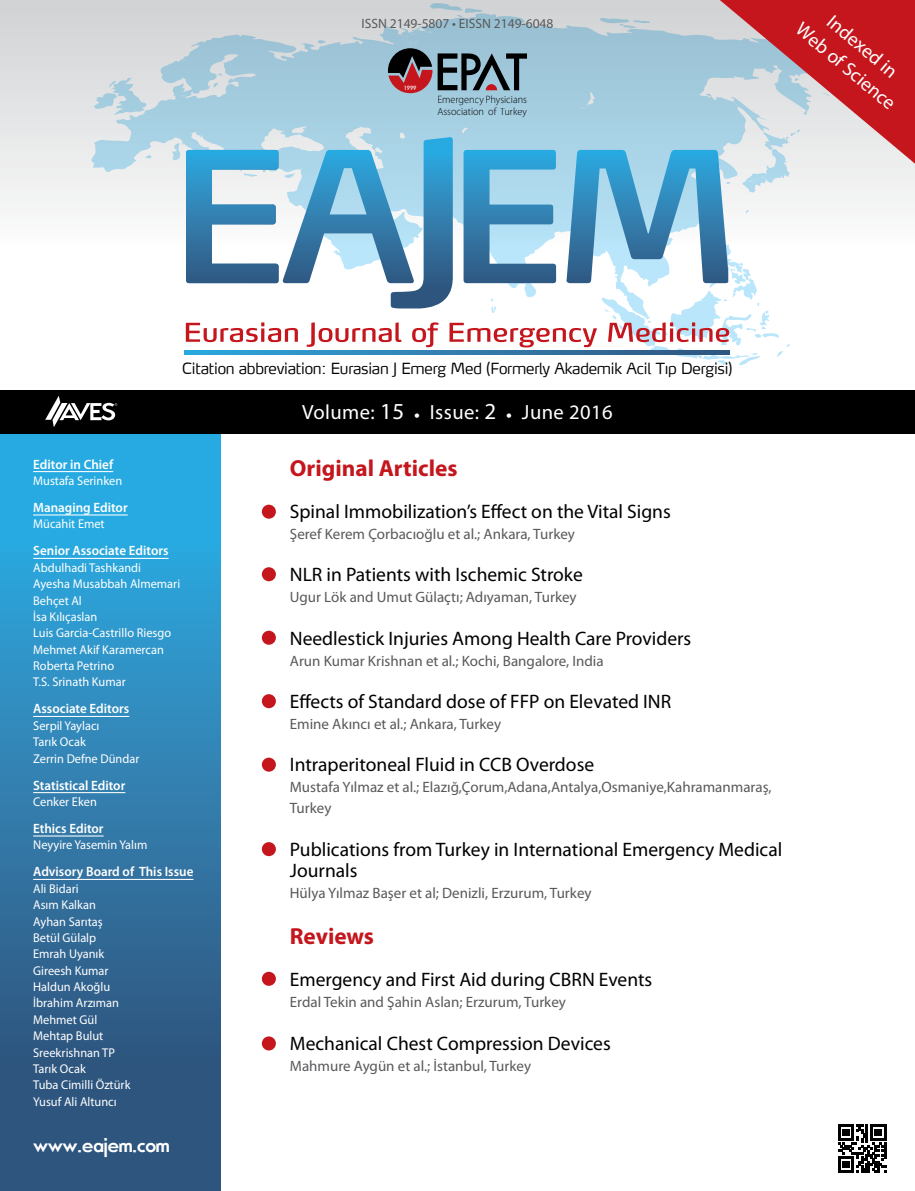
<style>
.page{position:relative;width:915px;height:1191px;background:#fff}
.page>*{position:absolute;margin:0;border:0;box-sizing:border-box;transform-origin:0 0}
.t1{font:700 23.25px "Myriad Pro";color:#c4161c}
.t2{font:20.55px "Myriad Pro";letter-spacing:.02em;color:#fff}
.t3{font:19.5px/21px "Myriad Pro";color:#000}
.t4{font:19.5px "Myriad Pro";color:#fff}
.t5{font:700 19.5px "Movement";letter-spacing:-.03em;color:#fff;scale:.96 1}
.t6{font:300 15.3px "Max";letter-spacing:-.015em;color:#000}
.t7{font:15px/21px "Myriad Pro";color:#58595b}
.t8{font:600 13.5px "Myriad Pro";color:#fff}
.t9{font:13.5px "Myriad Pro";color:#58595b}
.t10{font:12.75px/16.4px "Myriad Pro";color:#fff}
.t11{font:300 10.65px/12.5px "Myriad Pro";color:#000;scale:.96 1}
.t12{font:500 5.7px "Futura";color:#fff;scale:.93 1}
.s1{font-size:22.95px}
</style>
<div class="page">
<div style="left:0;top:0;width:914px;height:263px;background:linear-gradient(to bottom,#d0d1d3,#fff)"></div>
<svg style="left:91px;top:13px;width:80px;height:250px"></svg>
<svg style="left:94px;top:78px;width:53px;height:37px;background:#c6d8e0"></svg>
<svg style="left:145px;top:155px;width:7px;height:4px"></svg>
<div style="left:0;top:410px;width:220px;height:781px;background:linear-gradient(to bottom,#2cb6ef,#31486f)"></div>
<div style="left:0;top:390px;width:914px;height:44px;background:#000"></div>
<svg style="left:45px;top:396px;width:72px;height:31px"></svg>
<svg style="left:838px;top:1124px;width:47px;height:48px"></svg>
<hr style="left:33px;top:471px;width:80px;height:1px;background:#fff">
<hr style="left:33px;top:514px;width:95px;height:1px;background:#fff">
<hr style="left:33px;top:558px;width:135px;height:1px;background:#fff">
<hr style="left:33px;top:716px;width:96px;height:1px;background:#fff">
<hr style="left:33px;top:792px;width:92px;height:1px;background:#fff">
<hr style="left:33px;top:835px;width:71px;height:1px;background:#fff">
<hr style="left:33px;top:879px;width:160px;height:1px;background:#fff">
<div style="left:262px;top:567px;width:14px;height:14px;background:#c4161c;border-radius:50%"></div>
<div style="left:262px;top:504px;width:14px;height:15px;background:#c4161c;border-radius:50%"></div>
<div style="left:262px;top:630px;width:14px;height:15px;background:#c4161c;border-radius:50%"></div>
<div style="left:262px;top:694px;width:14px;height:14px;background:#c4161c;border-radius:50%"></div>
<div style="left:262px;top:757px;width:14px;height:14px;background:#c4161c;border-radius:50%"></div>
<div style="left:262px;top:842px;width:14px;height:14px;background:#c4161c;border-radius:50%"></div>
<div style="left:262px;top:971px;width:14px;height:14px;background:#c4161c;border-radius:50%"></div>
<div style="left:262px;top:1036px;width:14px;height:14px;background:#c4161c;border-radius:50%"></div>
<svg style="left:171px;top:0;width:743px;height:365px"></svg>
<p class="t9" style="left:361px;top:15px;width:193px">ISSN 2149-5807 • EISSN 2149-6048</p>
<p class="t12" style="left:404px;top:84px;width:15px">1999</p>
<p class="t11" style="left:437px;top:93px;width:95px">Emergency Physicians<br>Association of Turkey</p>
<h3 class="t4" style="left:837px;top:10px;width:87px;rotate:40deg">Indexed in</h3>
<h3 class="t4" style="left:806px;top:17px;width:125px;rotate:40deg">Web of Science</h3>
<p class="t6" style="left:182px;top:359px;width:551px">Citation abbreviation: Eurasian J Emerg Med (Formerly Akademik Acil Tıp Dergisi)</p>
<p class="t8" style="left:33px;top:455px;width:81px">Editor in Chief</p>
<p class="t10" style="left:33px;top:472px;width:91px">Mustafa Serinken</p>
<p class="t8" style="left:33px;top:499px;width:96px">Managing Editor</p>
<p class="t10" style="left:33px;top:516px;width:73px">Mücahit Emet</p>
<p class="t8" style="left:33px;top:542px;width:137px">Senior Associate Editors</p>
<p class="t10" style="left:33px;top:559px;width:148px">Abdulhadi Tashkandi<br>Ayesha Musabbah Almemari<br>Behçet Al<br>İsa Kılıçaslan<br>Luis Garcia-Castrillo Riesgo<br>Mehmet Akif Karamercan<br>Roberta Petrino<br>T.S. Srinath Kumar</p>
<p class="t8" style="left:33px;top:700px;width:98px">Associate Editors</p>
<p class="t10" style="left:33px;top:717px;width:108px">Serpil Yaylacı<br>Tarık Ocak<br>Zerrin Defne Dündar</p>
<p class="t8" style="left:33px;top:776px;width:94px">Statistical Editor</p>
<p class="t10" style="left:33px;top:793px;width:65px">Cenker Eken</p>
<p class="t8" style="left:33px;top:820px;width:72px">Ethics Editor</p>
<p class="t10" style="left:33px;top:836px;width:116px">Neyyire Yasemin Yalım</p>
<p class="t8" style="left:33px;top:863px;width:162px">Advisory Board of This Issue</p>
<p class="t10" style="left:33px;top:880px;width:99px">Ali Bidari<br>Asım Kalkan<br>Ayhan Sarıtaş<br>Betül Gülalp<br>Emrah Uyanık<br>Gireesh Kumar<br>Haldun Akoğlu<br>İbrahim Arzıman<br>Mehmet Gül<br>Mehtap Bulut<br>Sreekrishnan TP<br>Tarık Ocak<br>Tuba Cimilli Öztürk<br>Yusuf Ali Altuncı</p>
<h3 class="t5" style="left:33px;top:1132px;width:144px">www.eajem.com</h3>
<h2 class="t2" style="left:302px;top:399px;width:312px">Volume: <span class="s1">15</span> • Issue: <span class="s1">2</span> • June 2016</h2>
<h1 class="t1" style="left:290px;top:453px;width:169px">Original Articles</h1>
<h3 class="t3" style="left:290px;top:501px;width:382px">Spinal Immobilization’s Effect on the Vital Signs</h3>
<p class="t7" style="left:290px;top:523px;width:286px">Şeref Kerem Çorbacıoğlu et al.; Ankara, Turkey</p>
<h3 class="t3" style="left:290px;top:564px;width:294px">NLR in Patients with Ischemic Stroke</h3>
<p class="t7" style="left:290px;top:586px;width:288px">Ugur Lök and Umut Gülaçtı; Adıyaman, Turkey</p>
<h3 class="t3" style="left:290px;top:627px;width:403px">Needlestick Injuries Among Health Care Providers</h3>
<p class="t7" style="left:290px;top:650px;width:315px">Arun Kumar Krishnan et al.; Kochi, Bangalore, India</p>
<h3 class="t3" style="left:290px;top:690px;width:383px">Effects of Standard dose of FFP on Elevated INR</h3>
<p class="t7" style="left:290px;top:713px;width:213px">Emine Akıncı et al.; Ankara, Turkey</p>
<h3 class="t3" style="left:290px;top:754px;width:306px">Intraperitoneal Fluid in CCB Overdose</h3>
<p class="t7" style="left:290px;top:776px;width:483px">Mustafa Yılmaz et al.; Elazığ,Çorum,Adana,Antalya,Osmaniye,Kahramanmaraş,<br>Turkey</p>
<h3 class="t3" style="left:290px;top:838px;width:494px">Publications from Turkey in International Emergency Medical<br>Journals</h3>
<p class="t7" style="left:290px;top:882px;width:303px">Hülya Yılmaz Başer et al; Denizli, Erzurum, Turkey</p>
<h1 class="t1" style="left:290px;top:921px;width:86px">Reviews</h1>
<h3 class="t3" style="left:290px;top:969px;width:364px">Emergency and First Aid during CBRN Events</h3>
<p class="t7" style="left:290px;top:991px;width:277px">Erdal Tekin and Şahin Aslan; Erzurum, Turkey</p>
<h3 class="t3" style="left:290px;top:1032px;width:322px">Mechanical Chest Compression Devices</h3>
<p class="t7" style="left:290px;top:1055px;width:243px">Mahmure Aygün et al.; İstanbul, Turkey</p>
</div>
